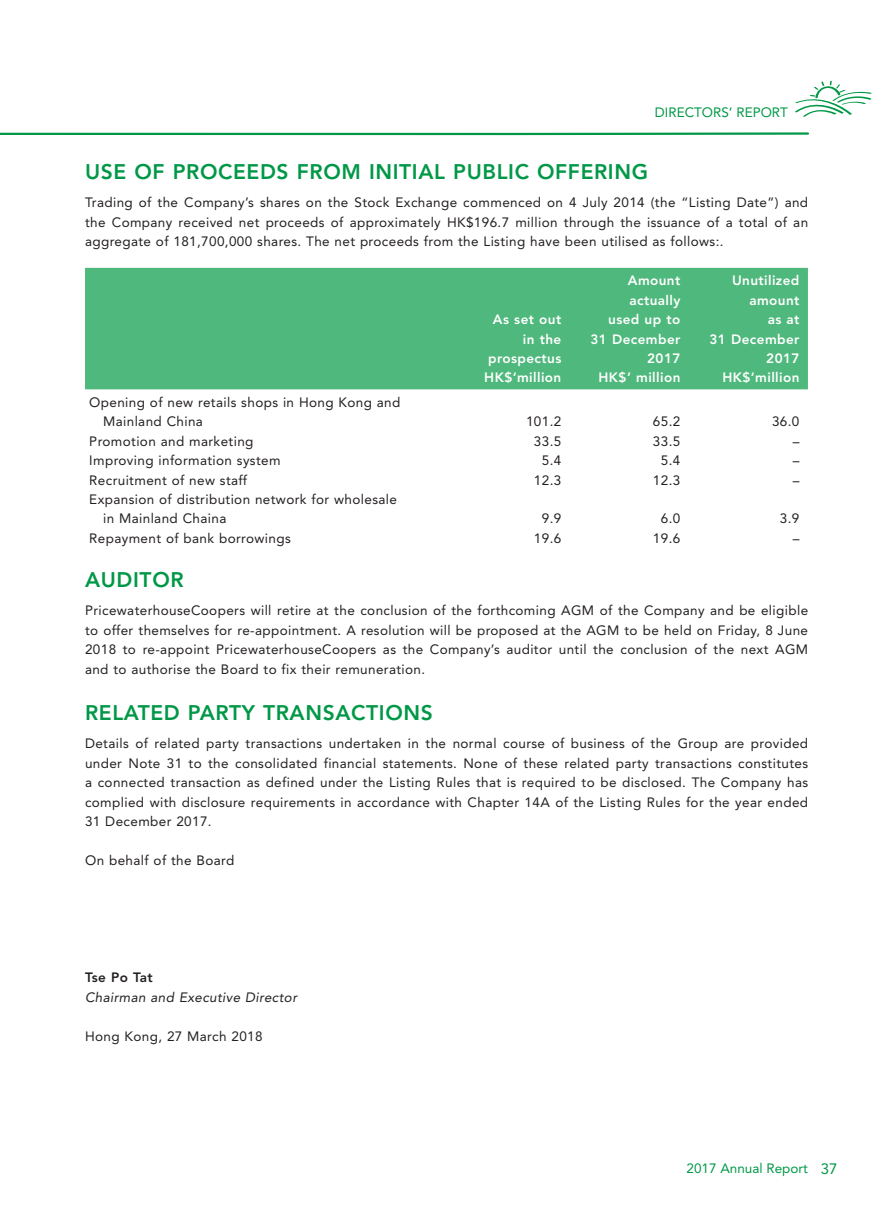
<style>
.page{position:relative;width:893px;height:1212px;background:#fff}
.page>*{position:absolute;margin:0;border:0;box-sizing:border-box;transform-origin:0 0}
.t1{font:800 21px "Avenir LT Std";letter-spacing:.03em;color:#009847}
.t2{font:13.5px/19.5px "Avenir LT Std";letter-spacing:.03em;color:#231f20;text-align:justify}
.t3{font:800 13.5px/19.5px "Avenir LT Std";letter-spacing:.03em;color:#fff;text-align:right}
.t4{font:13.5px "Avenir LT Std";color:#009847}
.t5{font:italic 13.5px "Avenir LT Std";letter-spacing:.03em;color:#231f20}
.t6{font:800 13.5px "Avenir LT Std";letter-spacing:.03em;color:#231f20}
.s1{font-size:15px}
</style>
<div class="page">
<svg style="left:795px;top:81px;width:77px;height:36px"></svg>
<svg style="left:0;top:132px;width:809px;height:4px"></svg>
<div style="left:85px;top:268px;width:723px;height:121px;background:#4fb87c"></div>
<p class="t4" style="left:655px;top:104px;width:134px">DIRECTORS’ REPORT</p>
<h1 class="t1" style="left:85px;top:159px;width:565px">USE OF PROCEEDS FROM INITIAL PUBLIC OFFERING</h1>
<p class="t2" style="left:85px;top:193px;width:725px">Trading of the Company’s shares on the Stock Exchange commenced on 4 July 2014 (the “Listing Date”) and the Company received net proceeds of approximately HK$196.7 million through the issuance of a total of an aggregate of 181,700,000 shares. The net proceeds from the Listing have been utilised as follows:.</p>
<p class="t3" style="left:488px;top:310px;width:75px">As set out in the prospectus</p>
<p class="t3" style="left:590px;top:271px;width:91px">Amount actually<br>used up to<br>31 December<br>2017</p>
<p class="t3" style="left:709px;top:271px;width:91px">Unutilized amount<br>as at<br>31 December<br>2017</p>
<p class="t2" style="left:103px;top:392px;width:299px;text-indent:-14px">Opening of new retails shops in Hong Kong and<br>Mainland China</p>
<p class="t3" style="left:484px;top:368px;width:79px">HK$‘million</p>
<p class="t3" style="left:599px;top:368px;width:83px">HK$’ million</p>
<p class="t3" style="left:722px;top:368px;width:79px">HK$’million</p>
<p class="t2" style="left:526px;top:412px;width:37px">101.2</p>
<p class="t2" style="left:653px;top:412px;width:29px">65.2</p>
<p class="t2" style="left:772px;top:412px;width:29px">36.0</p>
<p class="t2" style="left:89px;top:431px;width:166px">Promotion and marketing</p>
<p class="t2" style="left:534px;top:431px;width:29px">33.5</p>
<p class="t2" style="left:653px;top:431px;width:29px">33.5</p>
<p class="t2" style="left:793px;top:431px;width:8px">–</p>
<p class="t2" style="left:89px;top:451px;width:193px">Improving information system</p>
<p class="t2" style="left:542px;top:451px;width:21px">5.4</p>
<p class="t2" style="left:661px;top:451px;width:21px">5.4</p>
<p class="t2" style="left:793px;top:451px;width:8px">–</p>
<p class="t2" style="left:89px;top:470px;width:159px">Recruitment of new staff</p>
<p class="t2" style="left:534px;top:470px;width:29px">12.3</p>
<p class="t2" style="left:653px;top:470px;width:29px">12.3</p>
<p class="t2" style="left:793px;top:470px;width:8px">–</p>
<p class="t2" style="left:103px;top:490px;width:295px;text-indent:-14px">Expansion of distribution network for wholesale in Mainland Chaina</p>
<p class="t2" style="left:542px;top:509px;width:21px">9.9</p>
<p class="t2" style="left:661px;top:509px;width:21px">6.0</p>
<p class="t2" style="left:780px;top:509px;width:21px">3.9</p>
<p class="t2" style="left:89px;top:529px;width:203px">Repayment of bank borrowings</p>
<p class="t2" style="left:534px;top:529px;width:29px">19.6</p>
<p class="t2" style="left:653px;top:529px;width:29px">19.6</p>
<p class="t2" style="left:793px;top:529px;width:8px">–</p>
<h1 class="t1" style="left:85px;top:568px;width:100px">AUDITOR</h1>
<p class="t2" style="left:85px;top:601px;width:725px">PricewaterhouseCoopers will retire at the conclusion of the forthcoming AGM of the Company and be eligible to offer themselves for re-appointment. A resolution will be proposed at the AGM to be held on Friday, 8 June 2018 to re-appoint PricewaterhouseCoopers as the Company’s auditor until the conclusion of the next AGM and to authorise the Board to fix their remuneration.</p>
<h1 class="t1" style="left:85px;top:701px;width:349px">RELATED PARTY TRANSACTIONS</h1>
<p class="t2" style="left:85px;top:734px;width:725px">Details of related party transactions undertaken in the normal course of business of the Group are provided under Note 31 to the consolidated financial statements. None of these related party transactions constitutes a connected transaction as defined under the Listing Rules that is required to be disclosed. The Company has complied with disclosure requirements in accordance with Chapter 14A of the Listing Rules for the year ended 31 December 2017.</p>
<p class="t2" style="left:85px;top:851px;width:151px">On behalf of the Board</p>
<p class="t6" style="left:85px;top:970px;width:69px">Tse Po Tat</p>
<p class="t5" style="left:85px;top:989px;width:214px">Chairman and Executive Director</p>
<p class="t2" style="left:85px;top:1026px;width:179px">Hong Kong, 27 March 2018</p>
<p class="t4" style="left:687px;top:1161px;width:152px">2017 Annual Report <span class="s1">37</span></p>
</div>
